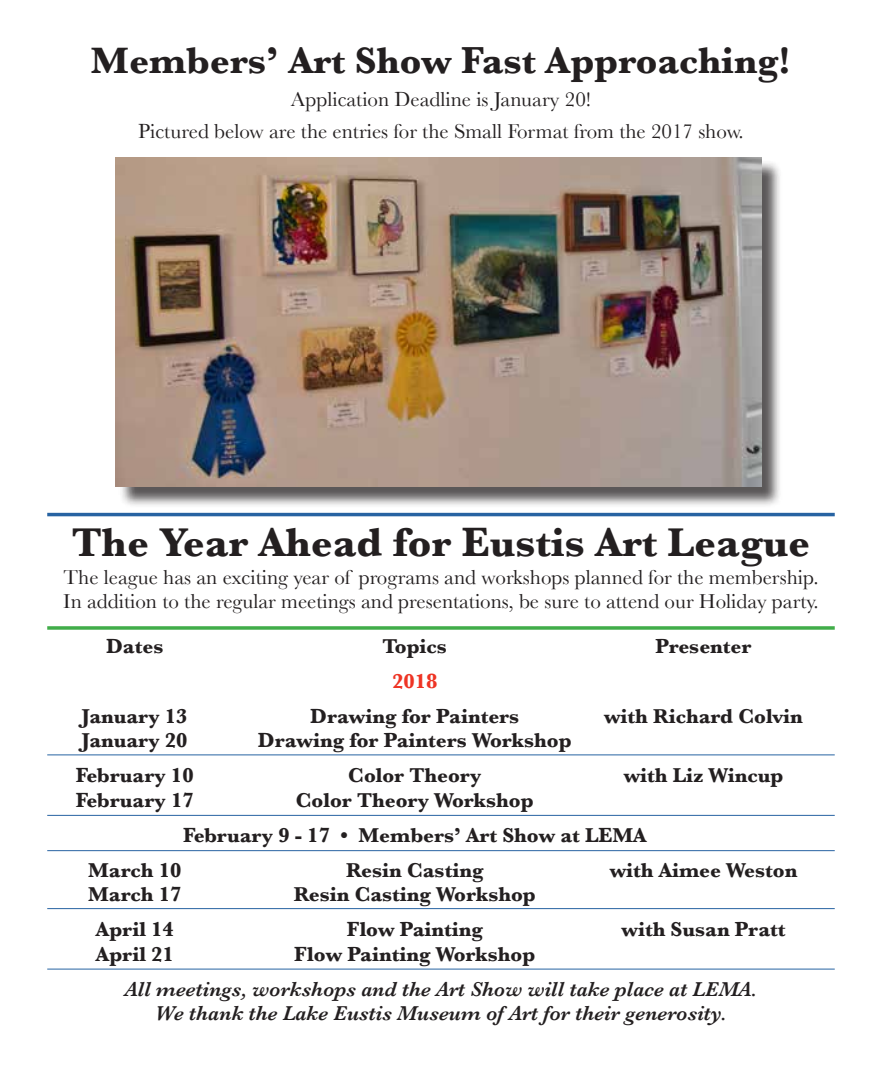
<style>
.page{position:relative;width:882px;height:1071px;background:#fff}
.page>*{position:absolute;margin:0;border:0;box-sizing:border-box;transform-origin:0 0}
.t1{font:700 42px "Baskerville";color:#231f20}
.t2{font:700 38.5px "Baskerville";color:#231f20}
.t3{font:700 21px/35px "Baskerville";color:#231f20;text-align:center}
.t4{font:21px/24.5px "Baskerville";color:#231f20}
.t5{font:italic 600 21px/24.5px "Baskerville";color:#231f20;text-align:center}
.t6{font:700 21px "Baskerville";color:#ee3424}
</style>
<div class="page">
<svg style="left:47px;top:626px;width:788px;height:4px;background:#58b65f"></svg>
<hr style="left:47px;top:513px;width:788px;height:3px;background:#2763a2">
<hr style="left:47px;top:815px;width:788px;height:1px;background:#2763a2">
<hr style="left:47px;top:850px;width:788px;height:1px;background:#2763a2">
<hr style="left:47px;top:969px;width:788px;height:1px;background:#2763a2">
<hr style="left:47px;top:908px;width:788px;height:1px;background:#2763a2">
<hr style="left:47px;top:754px;width:788px;height:1px;background:#2763a2">
<div style="left:119px;top:160px;width:664px;height:348px;background:#231f20;opacity:.75"></div>
<img style="left:116px;top:158px;width:645px;height:328px">
<h2 class="t2" style="left:91px;top:38px;width:702px">Members’ Art Show Fast Approaching!</h2>
<p class="t4" style="left:138px;top:82px;width:607px;line-height:32.4px;text-align:center">Application Deadline is January 20!<br>Pictured below are the entries for the Small Format from the 2017 show.</p>
<h1 class="t1" style="left:72px;top:518px;width:740px">The Year Ahead for Eustis Art League</h1>
<p class="t4" style="left:63px;top:565px;width:757px">The league has an exciting year of programs and workshops planned for the membership.<br>In addition to the regular meetings and presentations, be sure to attend our Holiday party.</p>
<p class="t3" style="left:106px;top:628px;width:59px">Dates</p>
<p class="t3" style="left:383px;top:628px;width:66px">Topics</p>
<p class="t3" style="left:655px;top:628px;width:98px">Presenter</p>
<p class="t6" style="left:392px;top:669px;width:47px">2018</p>
<p class="t3" style="left:82px;top:698px;width:107px">January 13</p>
<p class="t3" style="left:310px;top:698px;width:210px">Drawing for Painters</p>
<p class="t3" style="left:604px;top:698px;width:200px">with Richard Colvin</p>
<p class="t3" style="left:82px;top:723px;width:107px">January 20</p>
<p class="t3" style="left:258px;top:723px;width:315px">Drawing for Painters Workshop</p>
<p class="t3" style="left:76px;top:758px;width:119px">February 10</p>
<p class="t3" style="left:348px;top:758px;width:134px">Color Theory</p>
<p class="t3" style="left:624px;top:758px;width:161px">with Liz Wincup</p>
<p class="t3" style="left:76px;top:782px;width:119px">February 17</p>
<p class="t3" style="left:183px;top:782px;width:465px">Color Theory Workshop<br>February 9 - 17 • Members’ Art Show at LEMA</p>
<p class="t3" style="left:88px;top:852px;width:95px">March 10</p>
<p class="t3" style="left:346px;top:852px;width:139px">Resin Casting</p>
<p class="t3" style="left:610px;top:852px;width:189px">with Aimee Weston</p>
<p class="t3" style="left:88px;top:877px;width:95px">March 17</p>
<p class="t3" style="left:294px;top:877px;width:244px">Resin Casting Workshop</p>
<p class="t3" style="left:96px;top:912px;width:80px">April 14</p>
<p class="t3" style="left:347px;top:912px;width:138px">Flow Painting</p>
<p class="t3" style="left:622px;top:912px;width:165px">with Susan Pratt</p>
<p class="t3" style="left:96px;top:936px;width:80px">April 21</p>
<p class="t3" style="left:294px;top:936px;width:243px">Flow Painting Workshop</p>
<p class="t5" style="left:125px;top:977px;width:634px">All meetings, workshops and the Art Show will take place at LEMA.<br>We thank the Lake Eustis Museum of Art for their generosity.</p>
</div>
